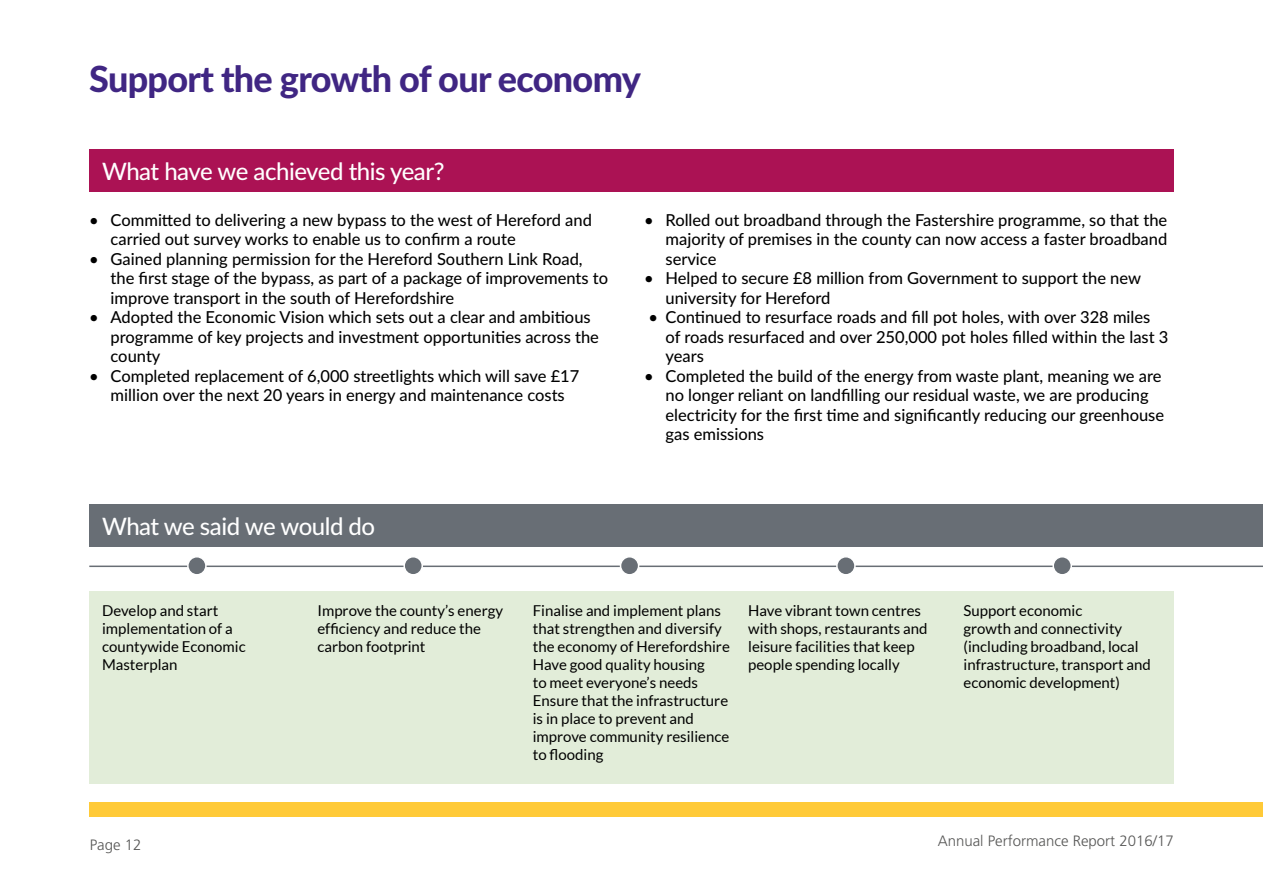
<style>
.page{position:relative;width:1263px;height:893px;background:#fff}
.page>*{position:absolute;margin:0;border:0;box-sizing:border-box;transform-origin:0 0}
.t1{font:800 36px "Lato";letter-spacing:-.02em;color:#402683}
.t2{font:500 24px "Lato";letter-spacing:-.02em;color:#fff}
.t3{font:500 16.5px/19.5px "Lato";color:#000}
.t4{font:15px/18px "Lato";color:#000}
.t5{font:300 15px "Frutiger";color:#575756}
</style>
<div class="page">
<div style="left:89px;top:149px;width:1085px;height:42px;background:#ab1254"></div>
<div style="left:89px;top:802px;width:1174px;height:15px;background:#ffca38"></div>
<div style="left:89px;top:591px;width:1085px;height:192px;background:#e2edd9"></div>
<hr style="left:89px;top:566px;width:1174px;height:1px;background:#686e75">
<div style="left:188px;top:557px;width:18px;height:18px;background:#686e75;border-radius:50%"></div>
<div style="left:187px;top:556px;width:20px;height:20px;border:2px solid #fff;border-radius:50%"></div>
<div style="left:404px;top:557px;width:18px;height:18px;background:#686e75;border-radius:50%"></div>
<div style="left:403px;top:556px;width:20px;height:20px;border:2px solid #fff;border-radius:50%"></div>
<div style="left:620px;top:557px;width:19px;height:18px;background:#686e75;border-radius:50%"></div>
<div style="left:620px;top:556px;width:19px;height:20px;border:2px solid #fff;border-radius:50%"></div>
<div style="left:837px;top:557px;width:18px;height:18px;background:#686e75;border-radius:50%"></div>
<div style="left:836px;top:556px;width:20px;height:20px;border:2px solid #fff;border-radius:50%"></div>
<div style="left:1053px;top:557px;width:18px;height:18px;background:#686e75;border-radius:50%"></div>
<div style="left:1052px;top:556px;width:20px;height:20px;border:2px solid #fff;border-radius:50%"></div>
<div style="left:89px;top:504px;width:1174px;height:42px;background:#686e75"></div>
<p class="t1" style="left:89px;top:52px;width:553px">Support the growth of our economy</p>
<p class="t2" style="left:102px;top:154px;width:344px">What have we achieved this year?</p>
<p class="t3" style="left:111px;top:209px;width:483px;text-indent:-21px">• Committed to delivering a new bypass to the west of Hereford and carried out survey works to enable us to confirm a route</p>
<p class="t3" style="left:111px;top:248px;width:499px;text-indent:-21px">• Gained planning permission for the Hereford Southern Link Road, the first stage of the bypass, as part of a package of improvements to improve transport in the south of Herefordshire</p>
<p class="t3" style="left:111px;top:307px;width:490px;text-indent:-21px">• Adopted the Economic Vision which sets out a clear and ambitious programme of key projects and investment opportunities across the county</p>
<p class="t3" style="left:89px;top:365px;width:492px;text-align:center">• Completed replacement of 6,000 streetlights which will save £17 million over the next 20 years in energy and maintenance costs</p>
<p class="t2" style="left:102px;top:509px;width:275px">What we said we would do</p>
<p class="t3" style="left:665px;top:209px;width:503px;text-align:justify;text-indent:-21px">• Rolled out broadband through the Fastershire programme, so that the majority of premises in the county can now access a faster broadband service</p>
<p class="t3" style="left:665px;top:268px;width:477px;text-indent:-21px">• Helped to secure £8 million from Government to support the new university for Hereford</p>
<p class="t3" style="left:665px;top:307px;width:504px;text-indent:-17px">• Continued to resurface roads and fill pot holes, with over 328 miles of roads resurfaced and over 250,000 pot holes filled within the last 3 years</p>
<p class="t3" style="left:665px;top:365px;width:500px;text-indent:-21px">• Completed the build of the energy from waste plant, meaning we are no longer reliant on landfilling our residual waste, we are producing electricity for the first time and significantly reducing our greenhouse gas emissions</p>
<p class="t4" style="left:102px;top:601px;width:145px">Develop and start implementation of a countywide Economic<br>Masterplan</p>
<p class="t4" style="left:317px;top:601px;width:187px">Improve the county’s energy efficiency and reduce the carbon footprint</p>
<p class="t4" style="left:533px;top:601px;width:199px">Finalise and implement plans that strengthen and diversify the economy of Herefordshire<br>Have good quality housing<br>to meet everyone’s needs<br>Ensure that the infrastructure is in place to prevent and improve community resilience to flooding</p>
<p class="t4" style="left:748px;top:601px;width:181px">Have vibrant town centres with shops, restaurants and leisure facilities that keep people spending locally</p>
<p class="t4" style="left:963px;top:601px;width:189px">Support economic<br>growth and connectivity (including broadband, local infrastructure, transport and economic development)</p>
<p class="t5" style="left:90px;top:836px;width:53px">Page 12</p>
<p class="t5" style="left:938px;top:832px;width:237px">Annual Performance Report 2016/17</p>
</div>
